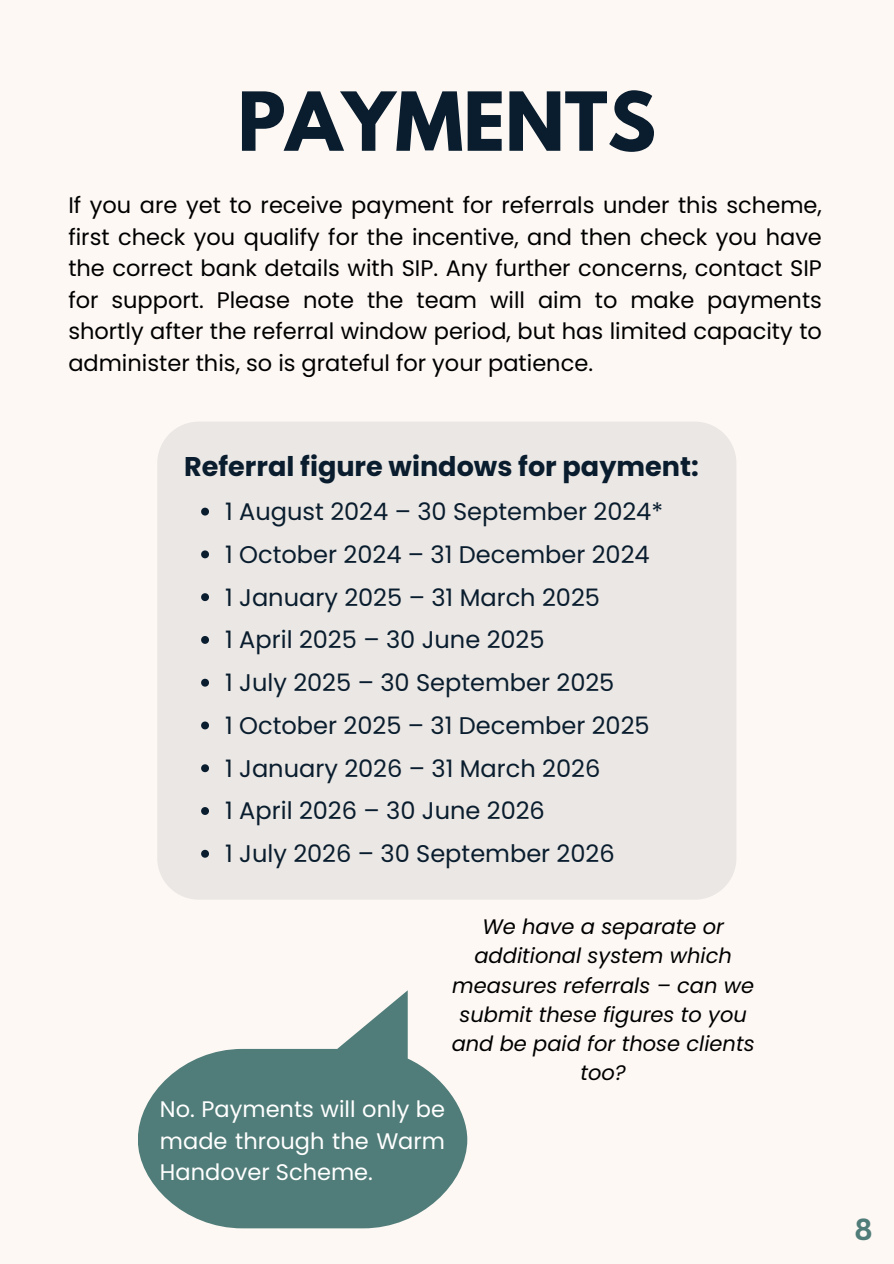
<style>
.page{position:relative;width:894px;height:1264px;background:#fff}
.page>*{position:absolute;margin:0;border:0;box-sizing:border-box;transform-origin:0 0}
.t1{font:700 72px "League Spartan";color:#091d2e}
.t2{font:700 29.7px "Canva Sans";color:#507d79}
.t3{font:700 27px "Poppins";color:#091d2e}
.t4{font:24px "Poppins";color:#091d2e}
.t5{font:22.5px/31.5px "Poppins";color:#000;text-align:justify}
.t6{font:22.5px/31.5px "Poppins";color:#fff;text-align:justify}
.t7{font:italic 21px/29.2px "Poppins";color:#000;text-align:center}
</style>
<div class="page">
<div style="left:0;top:0;width:893px;height:1263px;background:#fdf8f4"></div>
<div style="left:157px;top:422px;width:579px;height:477px;background:#ebe7e4"></div>
<svg style="left:138px;top:1048px;width:329px;height:180px;background:#688e8a"></svg>
<svg style="left:201px;top:507px;width:8px;height:8px"></svg>
<svg style="left:201px;top:550px;width:8px;height:8px"></svg>
<svg style="left:201px;top:593px;width:8px;height:8px"></svg>
<svg style="left:201px;top:636px;width:8px;height:8px"></svg>
<svg style="left:201px;top:678px;width:8px;height:8px"></svg>
<svg style="left:201px;top:721px;width:8px;height:8px"></svg>
<svg style="left:201px;top:764px;width:8px;height:8px"></svg>
<svg style="left:201px;top:807px;width:8px;height:8px"></svg>
<svg style="left:201px;top:849px;width:8px;height:8px"></svg>
<h1 class="t1" style="left:237px;top:86px;width:420px">PAYMENTS</h1>
<h3 class="t5" style="left:68px;top:190px;width:754px">If you are yet to receive payment for referrals under this scheme, first check you qualify for the incentive, and then check you have the correct bank details with SIP. Any further concerns, contact SIP for support. Please note the team will aim to make payments shortly after the referral window period, but has limited capacity to administer this, so is grateful for your patience.</h3>
<p class="t3" style="left:184px;top:448px;width:516px">Referral figure windows for payment:</p>
<p class="t4" style="left:225px;top:495px;width:439px">1 August 2024 – 30 September 2024*</p>
<p class="t4" style="left:225px;top:537px;width:426px">1 October 2024 – 31 December 2024</p>
<p class="t4" style="left:225px;top:580px;width:376px">1 January 2025 – 31 March 2025</p>
<p class="t4" style="left:225px;top:623px;width:321px">1 April 2025 – 30 June 2025</p>
<p class="t4" style="left:225px;top:666px;width:390px">1 July 2025 – 30 September 2025</p>
<p class="t4" style="left:225px;top:708px;width:426px">1 October 2025 – 31 December 2025</p>
<p class="t4" style="left:225px;top:751px;width:376px">1 January 2026 – 31 March 2026</p>
<p class="t4" style="left:225px;top:794px;width:321px">1 April 2026 – 30 June 2026</p>
<p class="t4" style="left:225px;top:837px;width:391px">1 July 2026 – 30 September 2026</p>
<h2 class="t6" style="left:160px;top:1093px;width:286px">No. Payments will only be made through the Warm Handover Scheme.</h2>
<h3 class="t7" style="left:451px;top:912px;width:304px">We have a separate or additional system which measures referrals – can we submit these figures to you and be paid for those clients too?</h3>
<p class="t2" style="left:854px;top:1207px;width:20px">8</p>
</div>
